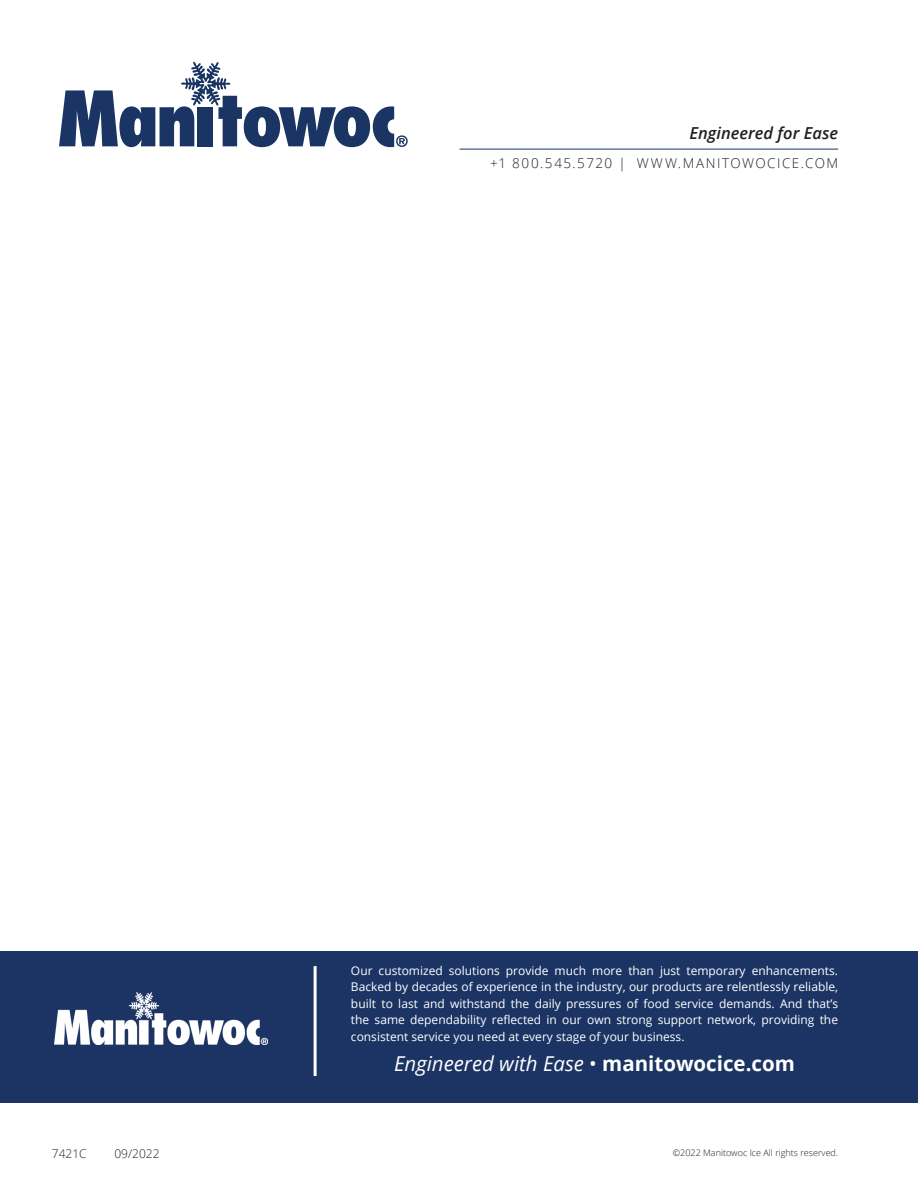
<style>
.page{position:relative;width:918px;height:1188px;background:#fff}
.page>*{position:absolute;margin:0;border:0;box-sizing:border-box;transform-origin:0 0}
.t1{font:italic 20.55px "Open Sans";color:#fff}
.t2{font:italic 600 16.5px "Open Sans";color:#231f20}
.t3{font:300 13.5px "Open Sans";letter-spacing:.11em;color:#231f20}
.t4{font:12px/16.5px "Open Sans";color:#fff;text-align:justify}
.t5{font:300 12px "Open Sans";color:#231f20}
.t6{font:300 9px "Open Sans";color:#231f20}
.s1{font-style:normal}
.s2{font-weight:700;font-style:normal}
</style>
<div class="page">
<div style="left:0;top:951px;width:918px;height:151px;background:#1b3463"></div>
<hr style="left:460px;top:149px;width:378px;height:1px;background:#1b3463">
<hr style="left:314px;top:966px;width:3px;height:110px;background:#fff">
<svg style="left:59px;top:62px;width:349px;height:85px"></svg>
<img style="left:54px;top:992px;width:214px;height:52px">
<p class="t2" style="left:689px;top:122px;width:150px">Engineered for Ease</p>
<p class="t3" style="left:490px;top:153px;width:349px">+1 800.545.5720 | WWW.MANITOWOCICE.COM</p>
<p class="t4" style="left:351px;top:962px;width:489px">Our customized solutions provide much more than just temporary enhancements.<br>Backed by decades of experience in the industry, our products are relentlessly reliable, built to last and withstand the daily pressures of food service demands. And that’s the same dependability reflected in our own strong support network, providing the consistent service you need at every stage of your business.</p>
<p class="t1" style="left:394px;top:1050px;width:402px">Engineered with Ease <span class="s1">•</span> <span class="s2">manitowocice.com</span></p>
<p class="t5" style="left:52px;top:1146px;width:36px">7421C</p>
<p class="t5" style="left:114px;top:1146px;width:47px">09/2022</p>
<p class="t6" style="left:673px;top:1146px;width:167px">©2022 Manitowoc Ice All rights reserved.</p>
</div>
